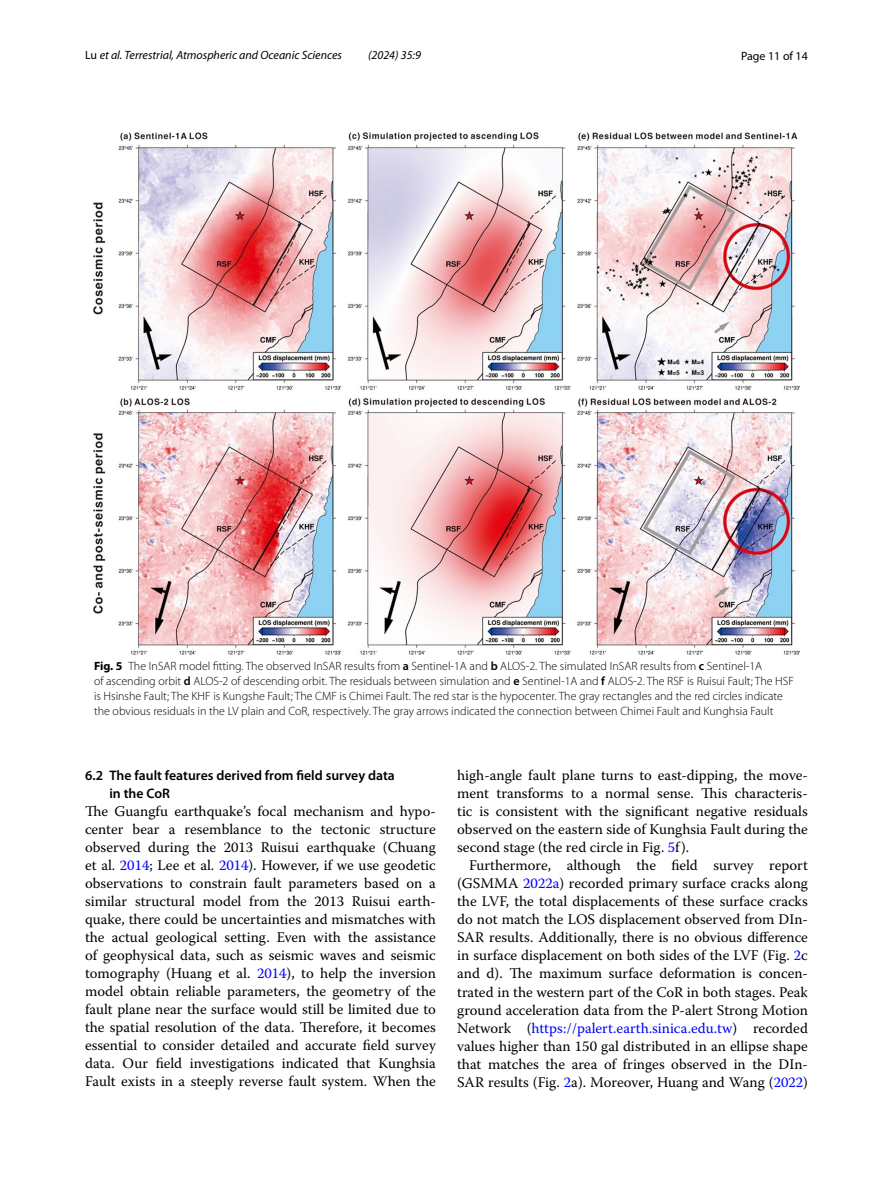
<style>
.page{position:relative;width:893px;height:1187px;background:#fff}
.page>*{position:absolute;margin:0;border:0;box-sizing:border-box;transform-origin:0 0}
.t1{font:14.7px/18px "Warnock Pro";color:#000;text-align:justify}
.t2{font:600 13.8px/18px "Myriad Pro";color:#000}
.t3{font:300 12px/15px "Myriad Pro";color:#000}
.t4{font:italic 12px "Myriad Pro";color:#000}
.t5{font:12px "Myriad Pro";color:#000}
.s1{font-style:normal}
.s2{font-weight:700}
.s3{font-weight:600}
.s4{color:#00f}
</style>
<div class="page">
<img style="left:94px;top:133px;width:705px;height:522px">
<p class="t4" style="left:85px;top:48px;width:258px"><span class="s1">Lu</span> et al. Terrestrial, Atmospheric and Oceanic Sciences</p>
<p class="t4" style="left:368px;top:48px;width:54px">(2024) 35:9</p>
<p class="t5" style="left:741px;top:48px;width:68px">Page 11 of 14</p>
<p class="t3" style="left:94px;top:658px;width:701px"><span class="s2">Fig. 5</span> The InSAR model fitting. The observed InSAR results from <span class="s3">a</span> Sentinel-1A and <span class="s3">b</span> ALOS-2. The simulated InSAR results from <span class="s3">c</span> Sentinel-1A<br>of ascending orbit <span class="s3">d</span> ALOS-2 of descending orbit. The residuals between simulation and <span class="s3">e</span> Sentinel-1A and <span class="s3">f</span> ALOS-2. The RSF is Ruisui Fault; The HSF is Hsinshe Fault; The KHF is Kungshe Fault; The CMF is Chimei Fault. The red star is the hypocenter. The gray rectangles and the red circles indicate the obvious residuals in the LV plain and CoR, respectively. The gray arrows indicated the connection between Chimei Fault and Kunghsia Fault</p>
<p class="t2" style="left:109px;top:766px;width:287px;text-indent:-24px">6.2 The fault features derived from field survey data in the CoR</p>
<p class="t1" style="left:85px;top:801px;width:352px">The Guangfu earthquake’s focal mechanism and hypo&shy;center bear a resemblance to the tectonic structure observed during the 2013 Ruisui earthquake (Chuang et al. <span class="s4">2014</span>; Lee et al. <span class="s4">2014</span>). However, if we use geodetic observations to constrain fault parameters based on a similar structural model from the 2013 Ruisui earth&shy;quake, there could be uncertainties and mismatches with the actual geological setting. Even with the assistance of geophysical data, such as seismic waves and seismic tomography (Huang et al. <span class="s4">2014</span>), to help the inversion model obtain reliable parameters, the geometry of the fault plane near the surface would still be limited due to the spatial resolution of the data. Therefore, it becomes essential to consider detailed and accurate field survey data. Our field investigations indicated that Kunghsia Fault exists in a steeply reverse fault system. When the</p>
<p class="t1" style="left:457px;top:766px;width:352px">high-angle fault plane turns to east-dipping, the move&shy;ment transforms to a normal sense. This characteris&shy;tic is consistent with the significant negative residuals observed on the eastern side of Kunghsia Fault during the second stage (the red circle in Fig. <span class="s4">5</span>f).</p>
<p class="t1" style="left:457px;top:856px;width:352px;text-indent:12px">Furthermore, although the field survey report (GSMMA <span class="s4">2022a</span>) recorded primary surface cracks along the LVF, the total displacements of these surface cracks do not match the LOS displacement observed from DIn-SAR results. Additionally, there is no obvious difference in surface displacement on both sides of the LVF (Fig. <span class="s4">2</span>c and d). The maximum surface deformation is concen&shy;trated in the western part of the CoR in both stages. Peak ground acceleration data from the P-alert Strong Motion Network (<span class="s4">https://palert.earth.sinica.edu.tw</span>) recorded values higher than 150 gal distributed in an ellipse shape that matches the area of fringes observed in the DIn-SAR results (Fig. <span class="s4">2</span>a). Moreover, Huang and Wang (<span class="s4">2022</span>)</p>
</div>
